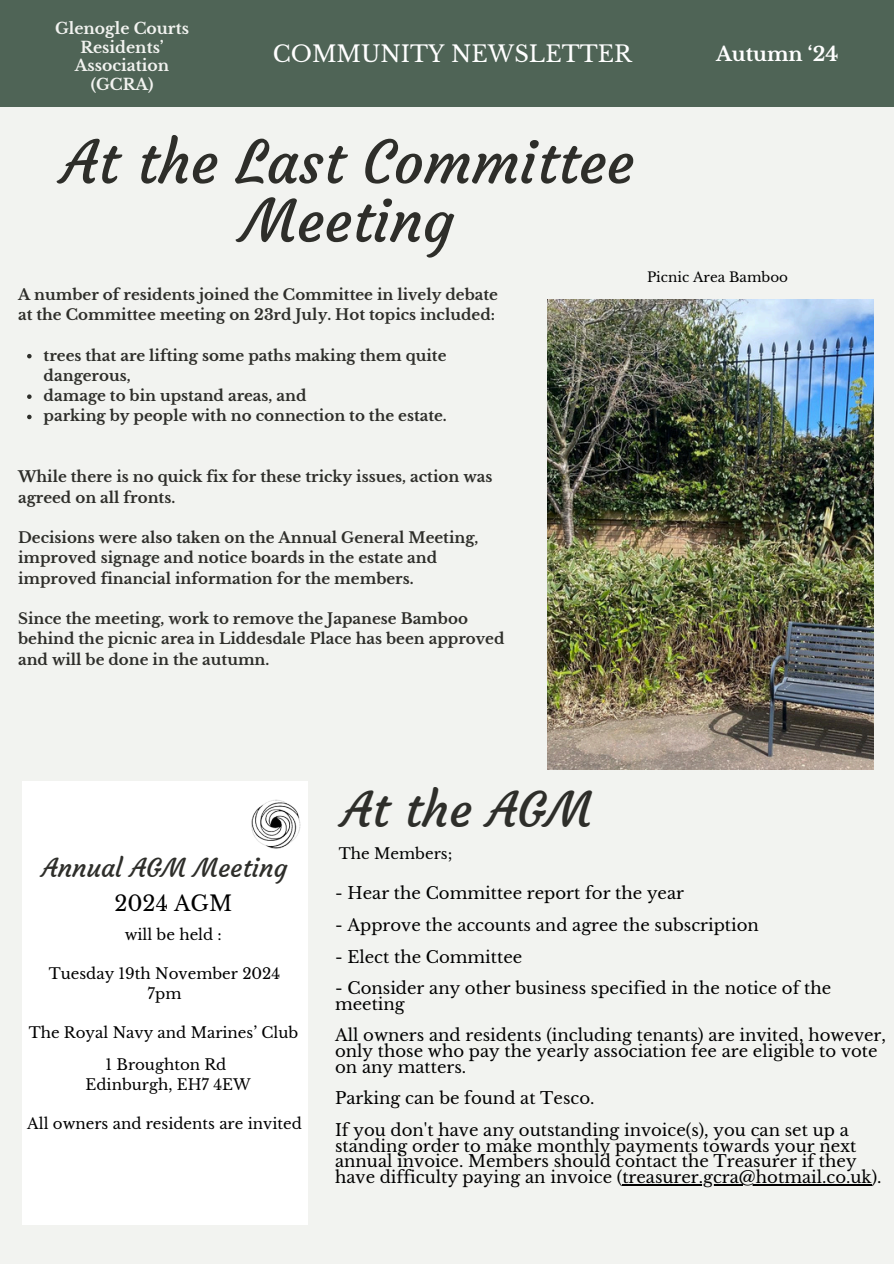
<style>
.page{position:relative;width:894px;height:1264px;background:#fff}
.page>*{position:absolute;margin:0;border:0;box-sizing:border-box;transform-origin:0 0}
.t1{font:58.65px/58.5px "Courgette";color:#2e2e2a;text-align:center}
.t2{font:48.75px "Courgette";color:#2e2e2a}
.t3{font:25.95px "Courgette";color:#2e2e2a}
.t4{font:22.5px "Libre Baskerville";color:#fff}
.t5{font:21.15px "Libre Baskerville";color:#000}
.t6{font:700 19.5px "Libre Baskerville";color:#fff}
.t7{font:16.5px/15.8px "Libre Baskerville";color:#000}
.t8{font:700 15.6px/18.6px "Libre Baskerville";color:#f2f3f0;text-align:center}
.t9{font:700 15px/20.2px "Libre Baskerville";color:#2e2e2a}
.t10{font:15px "Libre Baskerville";color:#000}
.t11{font:13.5px "Libre Baskerville";color:#000}
</style>
<div class="page">
<div style="left:0;top:0;width:893px;height:1263px;background:#f2f3f0"></div>
<div style="left:0;top:0;width:893px;height:107px;background:#4f6456"></div>
<img style="left:548px;top:299px;width:325px;height:470px">
<svg style="left:27px;top:354px;width:5px;height:4px"></svg>
<svg style="left:27px;top:394px;width:5px;height:5px"></svg>
<svg style="left:27px;top:415px;width:5px;height:4px"></svg>
<div style="left:22px;top:781px;width:285px;height:443px;background:#fff"></div>
<img style="left:251px;top:799px;width:50px;height:50px">
<hr style="left:622px;top:1184px;width:249px;height:1px;background:#000">
<h1 class="t8" style="left:55px;top:19px;width:135px">Glenogle Courts<br>Residents’<br>Association (GCRA)</h1>
<h4 class="t4" style="left:273px;top:40px;width:360px">COMMUNITY NEWSLETTER</h4>
<h5 class="t6" style="left:716px;top:42px;width:124px">Autumn ‘24</h5>
<h6 class="t1" style="left:61px;top:133px;width:574px">At the Last Committee<br>Meeting</h6>
<p class="t9" style="left:18px;top:284px;width:481px">A number of residents joined the Committee in lively debate at the Committee meeting on 23rd July. Hot topics included:</p>
<p class="t9" style="left:44px;top:345px;width:404px">trees that are lifting some paths making them quite dangerous,</p>
<p class="t9" style="left:44px;top:386px;width:264px">damage to bin upstand areas, and</p>
<h6 class="t9" style="left:44px;top:406px;width:404px">parking by people with no connection to the estate.</h6>
<h4 class="t11" style="left:646px;top:269px;width:142px">Picnic Area Bamboo</h4>
<h6 class="t9" style="left:18px;top:467px;width:475px">While there is no quick fix for these tricky issues, action was agreed on all fronts.</h6>
<h6 class="t9" style="left:18px;top:527px;width:462px">Decisions were also taken on the Annual General Meeting, improved signage and notice boards in the estate and improved financial information for the members.</h6>
<p class="t9" style="left:18px;top:608px;width:487px">Since the meeting, work to remove the Japanese Bamboo behind the picnic area in Liddesdale Place has been approved and will be done in the autumn.</p>
<h2 class="t2" style="left:342px;top:779px;width:251px">At the AGM</h2>
<p class="t3" style="left:42px;top:851px;width:247px">Annual AGM Meeting</p>
<p class="t5" style="left:114px;top:890px;width:119px">2024 AGM</p>
<p class="t10" style="left:125px;top:925px;width:99px">will be held :</p>
<p class="t10" style="left:49px;top:964px;width:233px">Tuesday 19th November 2024</p>
<p class="t10" style="left:148px;top:984px;width:35px">7pm</p>
<p class="t10" style="left:29px;top:1023px;width:271px">The Royal Navy and Marines’ Club</p>
<p class="t10" style="left:105px;top:1055px;width:122px">1 Broughton Rd</p>
<p class="t10" style="left:85px;top:1075px;width:167px">Edinburgh, EH7 4EW</p>
<p class="t10" style="left:27px;top:1114px;width:276px">All owners and residents are invited</p>
<p class="t10" style="left:339px;top:844px;width:115px">The Members;</p>
<p class="t7" style="left:335px;top:885px;width:350px">- Hear the Committee report for the year</p>
<h3 class="t7" style="left:335px;top:917px;width:425px">- Approve the accounts and agree the subscription</h3>
<p class="t7" style="left:335px;top:948px;width:189px">- Elect the Committee</p>
<p class="t7" style="left:335px;top:980px;width:497px">- Consider any other business specified in the notice of the meeting</p>
<p class="t7" style="left:335px;top:1027px;width:552px">All owners and residents (including tenants) are invited, however, only those who pay the yearly association fee are eligible to vote on any matters.</p>
<p class="t7" style="left:335px;top:1090px;width:261px">Parking can be found at Tesco.</p>
<p class="t7" style="left:335px;top:1122px;width:548px">If you don't have any outstanding invoice(s), you can set up a standing order to make monthly payments towards your next annual invoice. Members should contact the Treasurer if they have difficulty paying an invoice (treasurer.gcra@hotmail.co.uk).</p>
</div>
